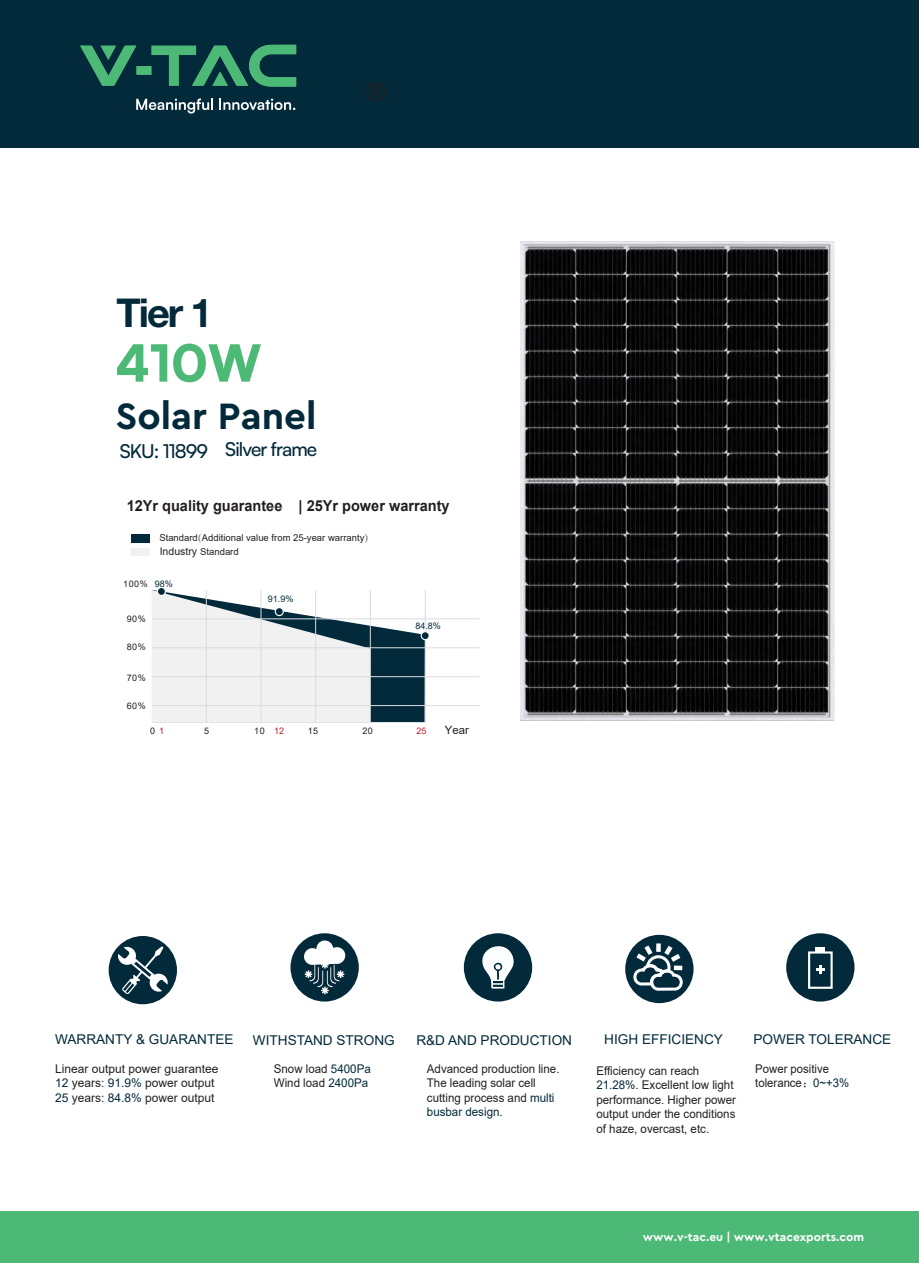
<style>
.page{position:relative;width:919px;height:1263px;background:#fff}
.page>*{position:absolute;margin:0;border:0;box-sizing:border-box;transform-origin:0 0}
.t1{font:900 50.55px "Satoshi";color:#4cb977}
.t2{font:700 39.75px "Helvetica Neue LT Std";color:#032a3a}
.t3{font:700 38.4px "Cera Pro";color:#032a3a}
.t4{font:500 19.05px "Satoshi";letter-spacing:-.05em;color:#032a3a}
.t5{font:700 15.15px "Arial";color:#231f20;scale:.96 1}
.t6{font:13.5px "Arial";color:#032a3a}
.t7{font:12px/14.4px "Arial";color:#231f20;scale:.96 1}
.t8{font:12px/14.4px "Arial";color:#231f20}
.t9{font:700 12px "Cera Pro";color:#fff}
.t10{font:12px/14.4px "Arial";color:#231f20;scale:.94 1}
.t11{font:11.4px "Arial";color:#231f20}
.t12{font:10.5px "Arial";color:#231f20}
.t13{font:9.45px "Arial";color:#231f20}
.t14{font:9px "Arial";letter-spacing:.055em;color:#231f20}
.t15{font:9px "Arial";color:#032a3a}
.t16{font:9px "Arial";color:#be1e2d}
.s1{font-size:9.45px}
.s2{font-family:"Adobe Song Std";font-weight:300;font-size:10.5px}
.s3{color:#032a3a}
.s4{color:#be1e2d}
</style>
<div class="page">
<div style="left:0;top:1211px;width:918px;height:52px;background:#4cb977"></div>
<div style="left:1px;top:0;width:917px;height:148px;background:#032a3a"></div>
<svg style="left:366px;top:82px;width:19px;height:19px"></svg>
<svg style="left:80px;top:45px;width:216px;height:42px"></svg>
<svg style="left:136px;top:99px;width:77px;height:15px"></svg>
<svg style="left:219px;top:99px;width:76px;height:11px"></svg>
<div style="left:131px;top:534px;width:18px;height:8px;background:#032a3a"></div>
<div style="left:131px;top:548px;width:18px;height:8px;background:#f1f1f2"></div>
<svg style="left:152px;top:590px;width:272px;height:132px"></svg>
<hr style="left:206px;top:590px;width:1px;height:133px;background:#d9dce1">
<hr style="left:261px;top:590px;width:1px;height:133px;background:#d9dce1">
<hr style="left:315px;top:590px;width:1px;height:133px;background:#d9dce1">
<hr style="left:370px;top:590px;width:1px;height:133px;background:#d9dce1">
<hr style="left:424px;top:590px;width:1px;height:133px;background:#d9dce1">
<hr style="left:152px;top:619px;width:327px;height:1px;background:#d9dce1">
<hr style="left:152px;top:647px;width:327px;height:1px;background:#d9dce1">
<hr style="left:152px;top:676px;width:327px;height:1px;background:#d9dce1">
<hr style="left:152px;top:705px;width:327px;height:1px;background:#d9dce1">
<div style="left:157px;top:587px;width:8px;height:8px;background:#032a3a;border-radius:50%"></div>
<div style="left:157px;top:587px;width:9px;height:9px;border:1px solid #fff;border-radius:50%"></div>
<div style="left:275px;top:608px;width:8px;height:8px;background:#032a3a;border-radius:50%"></div>
<div style="left:275px;top:607px;width:9px;height:9px;border:1px solid #fff;border-radius:50%"></div>
<div style="left:421px;top:632px;width:8px;height:8px;background:#032a3a;border-radius:50%"></div>
<div style="left:420px;top:631px;width:10px;height:9px;border:1px solid #fff;border-radius:50%"></div>
<div style="left:786px;top:933px;width:68px;height:68px;background:#032a3a;border-radius:50%"></div>
<div style="left:815px;top:947px;width:10px;height:5px;background:#fff"></div>
<div style="left:808px;top:951px;width:24px;height:38px;border:2px solid #fff"></div>
<svg style="left:816px;top:965px;width:8px;height:9px"></svg>
<div style="left:290px;top:933px;width:69px;height:68px;background:#032a3a;border-radius:50%"></div>
<svg style="left:303px;top:940px;width:43px;height:54px"></svg>
<div style="left:109px;top:936px;width:68px;height:68px;background:#032a3a;border-radius:50%"></div>
<svg style="left:118px;top:946px;width:50px;height:48px"></svg>
<div style="left:464px;top:933px;width:68px;height:68px;background:#032a3a;border-radius:50%"></div>
<svg style="left:477px;top:938px;width:37px;height:51px"></svg>
<div style="left:625px;top:935px;width:68px;height:68px;background:#032a3a;border-radius:50%"></div>
<svg style="left:631px;top:940px;width:54px;height:53px"></svg>
<img style="left:520px;top:241px;width:313px;height:480px">
<h2 class="t2" style="left:116px;top:288px;width:98px">Tier 1</h2>
<h1 class="t1" style="left:116px;top:325px;width:147px">410W</h1>
<h3 class="t3" style="left:116px;top:390px;width:202px">Solar Panel</h3>
<h3 class="t4" style="left:120px;top:438px;width:90px">SKU: 11899</h3>
<h3 class="t4" style="left:225px;top:436px;width:93px">Silver frame</h3>
<p class="t5" style="left:127px;top:495px;width:338px">12Yr quality guarantee | 25Yr power warranty</p>
<p class="t12" style="left:160px;top:544px;width:80px">Industry <span class="s1">Standard</span></p>
<p class="t13" style="left:159px;top:531px;width:210px">Standard<span class="s2">(</span>Additional value from 25-year warranty<span class="s2">)</span></p>
<p class="t14" style="left:123px;top:577px;width:51px">100% <span class="s3">98%</span></p>
<p class="t14" style="left:127px;top:612px;width:20px">90%</p>
<p class="t14" style="left:127px;top:640px;width:20px">80%</p>
<p class="t14" style="left:127px;top:671px;width:20px">70%</p>
<p class="t14" style="left:127px;top:700px;width:20px">60%</p>
<p class="t15" style="left:268px;top:593px;width:27px">91.9%</p>
<p class="t15" style="left:415px;top:619px;width:27px">84.8%</p>
<p class="t16" style="left:274px;top:724px;width:12px">12</p>
<p class="t14" style="left:308px;top:724px;width:12px">15</p>
<p class="t11" style="left:445px;top:722px;width:26px">Year</p>
<p class="t14" style="left:150px;top:724px;width:15px">0 <span class="s4">1</span></p>
<p class="t14" style="left:204px;top:724px;width:7px">5</p>
<p class="t14" style="left:254px;top:724px;width:12px">10</p>
<p class="t14" style="left:362px;top:724px;width:12px">20</p>
<p class="t16" style="left:416px;top:724px;width:12px">25</p>
<p class="t6" style="left:55px;top:1030px;width:180px">WARRANTY &amp; GUARANTEE</p>
<p class="t6" style="left:253px;top:1030px;width:143px">WITHSTAND STRONG</p>
<p class="t6" style="left:416px;top:1031px;width:157px">R&amp;D AND PRODUCTION</p>
<p class="t6" style="left:604px;top:1030px;width:120px">HIGH EFFICIENCY</p>
<p class="t6" style="left:753px;top:1030px;width:139px">POWER TOLERANCE</p>
<p class="t7" style="left:427px;top:1061px;width:140px">Advanced production line.<br>The leading solar cell cutting process and <span class="s3">multi busbar design.</span></p>
<p class="t7" style="left:274px;top:1061px;width:103px">Snow load <span class="s3">5400Pa<br></span>Wind load <span class="s3">2400Pa</span></p>
<p class="t8" style="left:55px;top:1061px;width:165px">Linear output power guarantee<br><span class="s3">12</span> years: <span class="s3">91.9%</span> power output<br><span class="s3">25</span> years: <span class="s3">84.8%</span> power output</p>
<p class="t10" style="left:755px;top:1061px;width:101px">Power positive tolerance <span class="s3">0~+3%</span></p>
<p class="t7" style="left:596px;top:1063px;width:147px">Efficiency can reach<br><span class="s3">21.28%</span>. Excellent low light performance. Higher power output under the conditions of haze, overcast, etc.</p>
<p class="t9" style="left:642px;top:1229px;width:223px">www.v-tac.eu | www.vtacexports.com</p>
</div>
